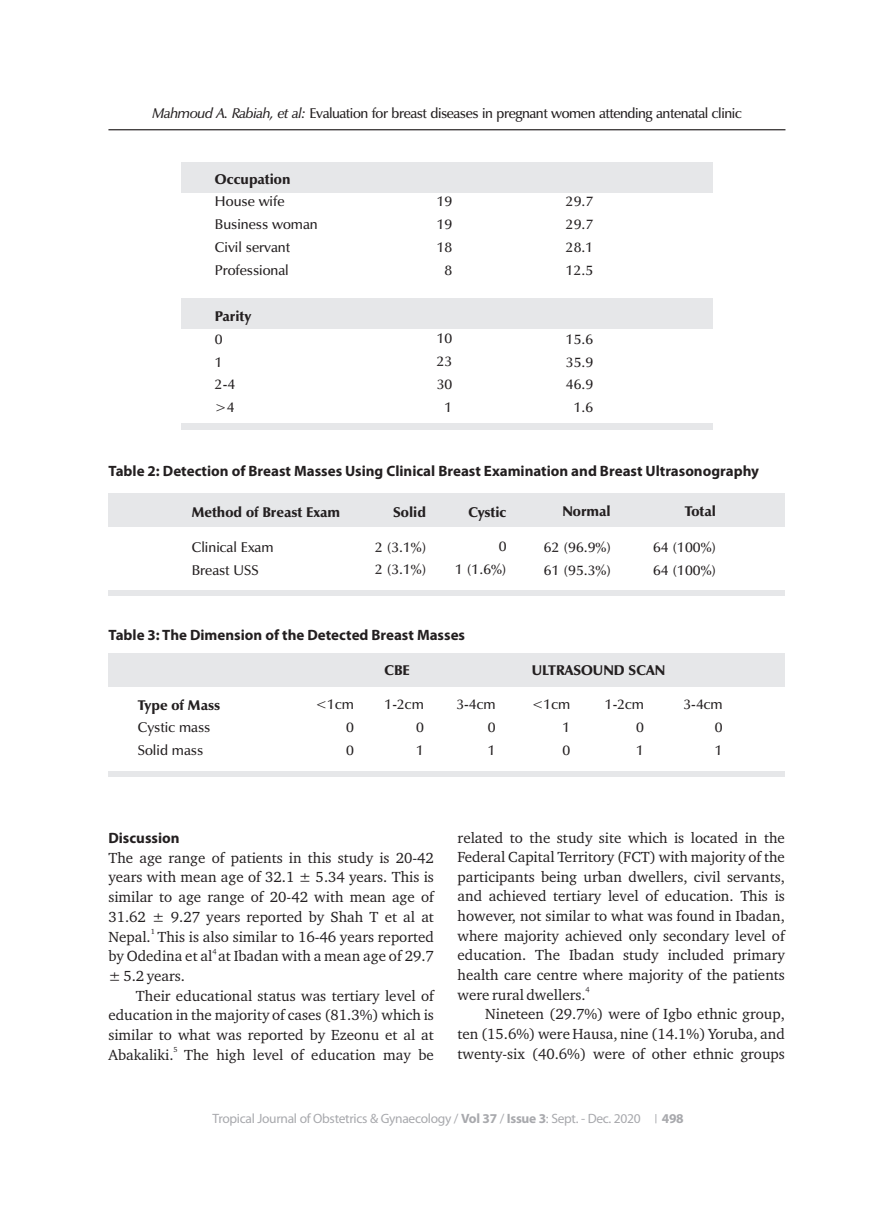
<style>
.page{position:relative;width:893px;height:1231px;background:#fff}
.page>*{position:absolute;margin:0;border:0;box-sizing:border-box;transform-origin:0 0}
.t1{font:15px/19.6px "Charter BT";color:#231f20;text-align:justify}
.t2{font:700 15px "Myriad Pro";color:#231f20}
.t3{font:600 14.25px/22.8px "Zapf Humanist 601 BT";color:#231f20}
.t4{font:600 14.25px "Zapf Humanist 601 BT";letter-spacing:-.03em;color:#231f20}
.t5{font:900 14.25px "Zapf Humanist 601 BT";color:#231f20}
.t6{font:13.5px "Myriad Pro";letter-spacing:-.025em;color:#a8a9ad}
.t7{font:700 13.5px "Myriad Pro";color:#a8a9ad}
.t8{font:7.5px "Charter BT";color:#231f20}
.s1{font-style:italic}
.s2{font-weight:700}
</style>
<div class="page">
<div style="left:181px;top:298px;width:531px;height:31px;background:#e6e7e9"></div>
<hr style="left:108px;top:129px;width:677px;height:1px;background:#231f20">
<div style="left:181px;top:162px;width:531px;height:31px;background:#e6e7e9"></div>
<div style="left:181px;top:423px;width:531px;height:7px;background:#e6e7e9"></div>
<div style="left:109px;top:590px;width:676px;height:6px;background:#e6e7e9"></div>
<div style="left:109px;top:493px;width:676px;height:34px;background:#e6e7e9"></div>
<div style="left:109px;top:771px;width:676px;height:6px;background:#e6e7e9"></div>
<div style="left:109px;top:652px;width:676px;height:34px;background:#e6e7e9"></div>
<p class="t4" style="left:152px;top:107px;width:591px"><span class="s1">Mahmoud A. Rabiah, et al:</span> Evaluation for breast diseases in pregnant women attending antenatal clinic</p>
<p class="t5" style="left:215px;top:173px;width:77px">Occupation</p>
<p class="t3" style="left:215px;top:191px;width:104px">House wife<br>Business woman<br>Civil servant<br>Professional</p>
<p class="t5" style="left:215px;top:310px;width:38px">Parity</p>
<p class="t3" style="left:215px;top:328px;width:22px">0<br>1<br>2-4 &gt;4</p>
<p class="t3" style="left:437px;top:191px;width:17px;text-align:center">19<br>19<br>18<br>8</p>
<p class="t3" style="left:437px;top:328px;width:17px;text-align:center">10<br>23<br>30<br>1</p>
<p class="t3" style="left:566px;top:191px;width:29px;text-align:justify">29.7<br>29.7<br>28.1<br>12.5</p>
<p class="t3" style="left:566px;top:328px;width:29px;text-align:center">15.6<br>35.9<br>46.9<br>1.6</p>
<p class="t2" style="left:108px;top:465px;width:652px">Table 2: Detection of Breast Masses Using Clinical Breast Examination and Breast Ultrasonography</p>
<p class="t5" style="left:192px;top:506px;width:150px">Method of Breast Exam</p>
<p class="t3" style="left:192px;top:536px;width:83px">Clinical Exam<br>Breast USS</p>
<p class="t3" style="left:375px;top:536px;width:53px">2 (3.1%)<br>2 (3.1%)</p>
<p class="t5" style="left:562px;top:505px;width:50px">Normal</p>
<p class="t3" style="left:544px;top:537px;width:69px">62 (96.9%)<br>61 (95.3%)</p>
<p class="t3" style="left:653px;top:537px;width:65px">64 (100%)<br>64 (100%)</p>
<p class="t5" style="left:685px;top:505px;width:33px">Total</p>
<p class="t5" style="left:393px;top:506px;width:34px">Solid</p>
<p class="t5" style="left:468px;top:506px;width:40px">Cystic</p>
<p class="t3" style="left:455px;top:536px;width:53px;text-align:right">0<br>1 (1.6%)</p>
<p class="t2" style="left:108px;top:629px;width:358px">Table 3: The Dimension of the Detected Breast Masses</p>
<p class="t5" style="left:138px;top:699px;width:84px">Type of Mass</p>
<p class="t3" style="left:138px;top:717px;width:74px">Cystic mass<br>Solid mass</p>
<p class="t5" style="left:385px;top:663px;width:27px">CBE</p>
<p class="t5" style="left:532px;top:663px;width:135px">ULTRASOUND SCAN</p>
<p class="t3" style="left:346px;top:694px;width:9px;text-align:justify;text-indent:-31px">&lt;1cm 0<br>0</p>
<p class="t3" style="left:416px;top:694px;width:9px;text-align:justify;text-indent:-31px">1-2cm 0<br>1</p>
<p class="t3" style="left:488px;top:693px;width:9px;text-align:justify;text-indent:-31px">3-4cm 0<br>1</p>
<p class="t3" style="left:562px;top:694px;width:9px;text-align:justify;text-indent:-31px">&lt;1cm 1<br>0</p>
<p class="t3" style="left:636px;top:694px;width:9px;text-align:justify;text-indent:-31px">1-2cm 0<br>1</p>
<p class="t3" style="left:715px;top:693px;width:9px;text-align:justify;text-indent:-31px">3-4cm 0<br>1</p>
<p class="t2" style="left:108px;top:831px;width:73px">Discussion</p>
<p class="t1" style="left:108px;top:849px;width:327px">The age range of patients in this study is 20-42 years with mean age of 32.1 ± 5.34 years. This is similar to age range of 20-42 with mean age of 31.62 ± 9.27 years reported by Shah T et al at</p>
<p class="t8" style="left:151px;top:928px;width:6px">1</p>
<p class="t1" style="left:108px;top:927px;width:327px">Nepal. This is also similar to 16-46 years reported</p>
<p class="t8" style="left:212px;top:948px;width:6px">4</p>
<p class="t1" style="left:108px;top:947px;width:327px">by Odedina et al at Ibadan with a mean age of 29.7 ± 5.2 years.</p>
<p class="t1" style="left:108px;top:986px;width:327px;text-indent:28px">Their educational status was tertiary level of education in the majority of cases (81.3%) which is similar to what was reported by Ezeonu et al at</p>
<p class="t8" style="left:174px;top:1046px;width:6px">5</p>
<p class="t1" style="left:108px;top:1046px;width:327px">Abakaliki. The high level of education may be</p>
<p class="t1" style="left:458px;top:828px;width:329px">related to the study site which is located in the Federal Capital Territory (FCT) with majority of the participants being urban dwellers, civil servants, and achieved tertiary level of education. This is however, not similar to what was found in Ibadan, where majority achieved only secondary level of education. The Ibadan study included primary health care centre where majority of the patients</p>
<p class="t8" style="left:586px;top:986px;width:6px">4</p>
<p class="t1" style="left:458px;top:986px;width:129px">were rural dwellers.</p>
<p class="t1" style="left:485px;top:1005px;width:301px">Nineteen (29.7%) were of Igbo ethnic group,</p>
<p class="t1" style="left:458px;top:1025px;width:329px">ten (15.6%) were Hausa, nine (14.1%) Yoruba, and</p>
<p class="t1" style="left:458px;top:1044px;width:329px">twenty-six (40.6%) were of other ethnic groups</p>
<p class="t6" style="left:213px;top:1112px;width:430px">Tropical Journal of Obstetrics &amp; Gynaecology / <span class="s2">Vol 37</span> / <span class="s2">Issue 3</span>: Sept. - Dec. 2020</p>
<p class="t7" style="left:662px;top:1112px;width:23px">498</p>
</div>
